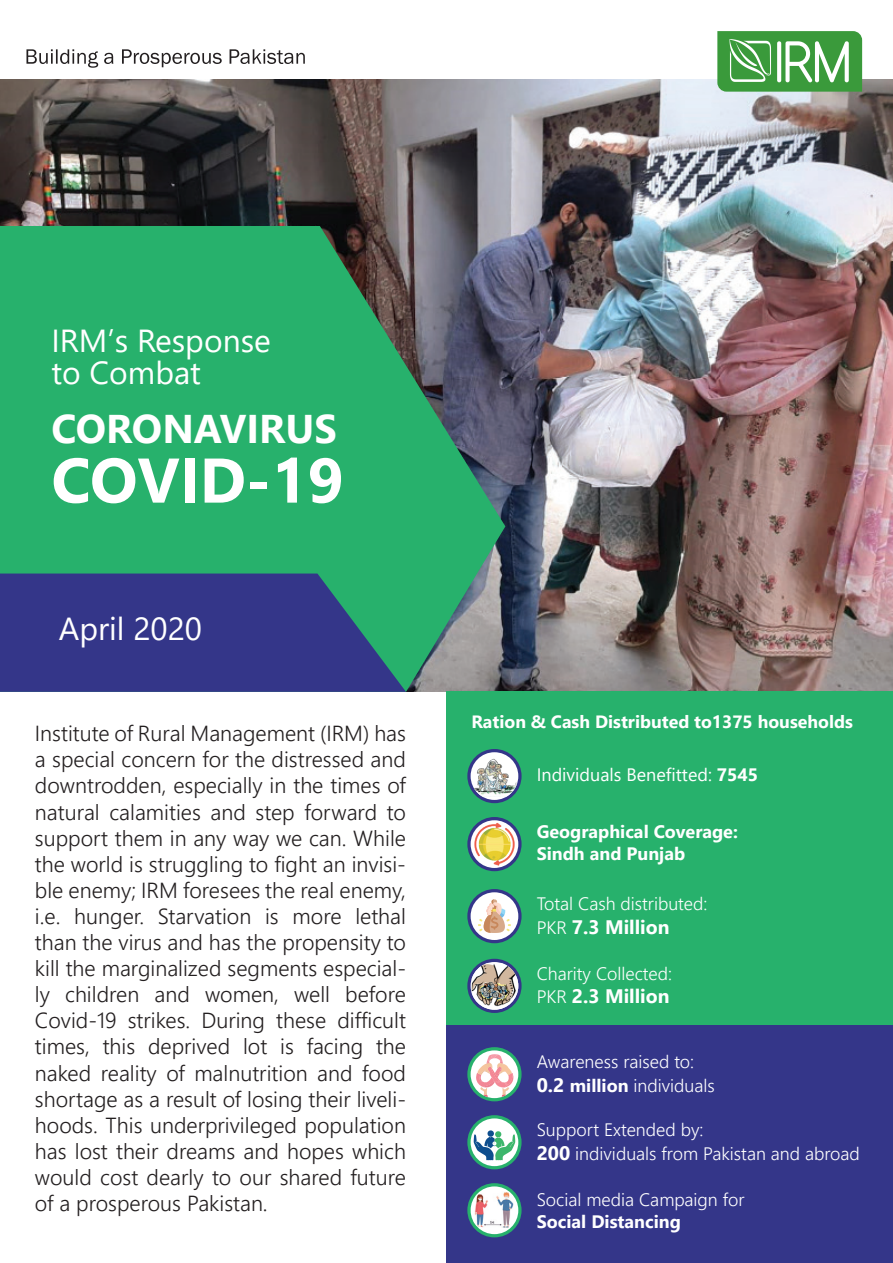
<style>
.page{position:relative;width:893px;height:1263px;background:#fff}
.page>*{position:absolute;margin:0;border:0;box-sizing:border-box;transform-origin:0 0}
.t1{font:700 63px "Segoe UI";color:#fff}
.t2{font:700 40.05px "Segoe UI";color:#fff}
.t3{font:31.8px/32.4px "Segoe UI";color:#fff}
.t4{font:300 21.75px/26.1px "Segoe UI";color:#231f20;text-align:justify}
.t5{font:700 19.5px "Segoe UI";color:#fff}
.t6{font:300 18px/23.4px "Segoe UI";color:#fff}
.t7{font:700 18px/21.6px "Segoe UI";color:#fff}
.t8{font:18px "Segoe UI";color:#fff}
.t9{font:700 17.7px "Segoe UI";color:#fff}
.s1{font-weight:700}
.s2{font-weight:300;font-size:18px}
.s3{font-weight:700;font-size:19.5px}
</style>
<div class="page">
<img style="left:0;top:80px;width:893px;height:612px">
<div style="left:446px;top:692px;width:447px;height:335px;background:#27b16c"></div>
<div style="left:446px;top:1025px;width:447px;height:238px;background:#343689"></div>
<svg style="left:0;top:226px;width:505px;height:466px;background:#32a16c"></svg>
<svg style="left:0;top:573px;width:406px;height:119px;background:#324385"></svg>
<svg style="left:467px;top:1047px;width:55px;height:54px"></svg>
<div style="left:471px;top:1050px;width:47px;height:48px;background:#fff;border-radius:50%"></div>
<svg style="left:476px;top:1054px;width:39px;height:43px"></svg>
<svg style="left:467px;top:817px;width:55px;height:54px"></svg>
<svg style="left:471px;top:820px;width:47px;height:48px"></svg>
<img style="left:473px;top:823px;width:43px;height:42px">
<svg style="left:467px;top:1115px;width:55px;height:54px"></svg>
<div style="left:471px;top:1118px;width:47px;height:48px;background:#fff;border-radius:50%"></div>
<svg style="left:474px;top:1130px;width:41px;height:30px"></svg>
<svg style="left:467px;top:1183px;width:55px;height:54px"></svg>
<div style="left:471px;top:1186px;width:47px;height:48px;background:#fff;border-radius:50%"></div>
<img style="left:473px;top:1191px;width:41px;height:37px">
<svg style="left:467px;top:749px;width:55px;height:54px"></svg>
<svg style="left:471px;top:752px;width:47px;height:48px"></svg>
<img style="left:472px;top:754px;width:45px;height:43px">
<svg style="left:467px;top:889px;width:55px;height:54px"></svg>
<div style="left:471px;top:892px;width:47px;height:48px;background:#fff;border-radius:50%"></div>
<svg style="left:478px;top:899px;width:33px;height:34px"></svg>
<svg style="left:467px;top:959px;width:55px;height:54px"></svg>
<img style="left:472px;top:963px;width:46px;height:47px">
<svg style="left:717px;top:31px;width:145px;height:61px;background:#62ae63"></svg>
<svg style="left:26px;top:49px;width:279px;height:19px"></svg>
<h3 class="t3" style="left:51px;top:321px;width:221px">IRM’s Response to Combat</h3>
<h2 class="t2" style="left:51px;top:391px;width:287px">CORONAVIRUS</h2>
<h1 class="t1" style="left:51px;top:421px;width:294px">COVID-19</h1>
<h3 class="t3" style="left:59px;top:609px;width:145px">April 2020</h3>
<p class="t4" style="left:35px;top:718px;width:373px">Institute of Rural Management (IRM) has a special concern for the distressed and downtrodden, especially in the times of natural calamities and step forward to support them in any way we can. While the world is struggling to fight an invisi&shy;ble enemy; IRM foresees the real enemy, i.e. hunger. Starvation is more lethal than the virus and has the propensity to kill the marginalized segments especial&shy;ly children and women, well before Covid-19 strikes. During these difficult times, this deprived lot is facing the naked reality of malnutrition and food shortage as a result of losing their liveli&shy;hoods. This underprivileged population has lost their dreams and hopes which would cost dearly to our shared future of a prosperous Pakistan.</p>
<p class="t9" style="left:471px;top:705px;width:383px">Ration &amp; Cash Distributed to1375 households</p>
<p class="t8" style="left:537px;top:757px;width:223px">Individuals Benefitted: <span class="s1">7545</span></p>
<p class="t7" style="left:537px;top:820px;width:203px">Geographical Coverage:<br>Sindh and Punjab</p>
<p class="t6" style="left:537px;top:890px;width:172px">Total Cash distributed:</p>
<p class="t5" style="left:537px;top:908px;width:134px"><span class="s2">PKR</span> 7.3 Million</p>
<p class="t6" style="left:537px;top:960px;width:137px">Charity Collected:</p>
<p class="t5" style="left:537px;top:978px;width:134px"><span class="s2">PKR</span> 2.3 Million</p>
<p class="t6" style="left:537px;top:1048px;width:180px">Awareness raised to:<br><span class="s3">0.2</span> <span class="s1">million</span> individuals</p>
<p class="t6" style="left:537px;top:1116px;width:324px">Support Extended by:<br><span class="s3">200</span> individuals from Pakistan and abroad</p>
<p class="t6" style="left:537px;top:1186px;width:209px">Social media Campaign for</p>
<p class="t7" style="left:537px;top:1209px;width:146px">Social Distancing</p>
</div>
